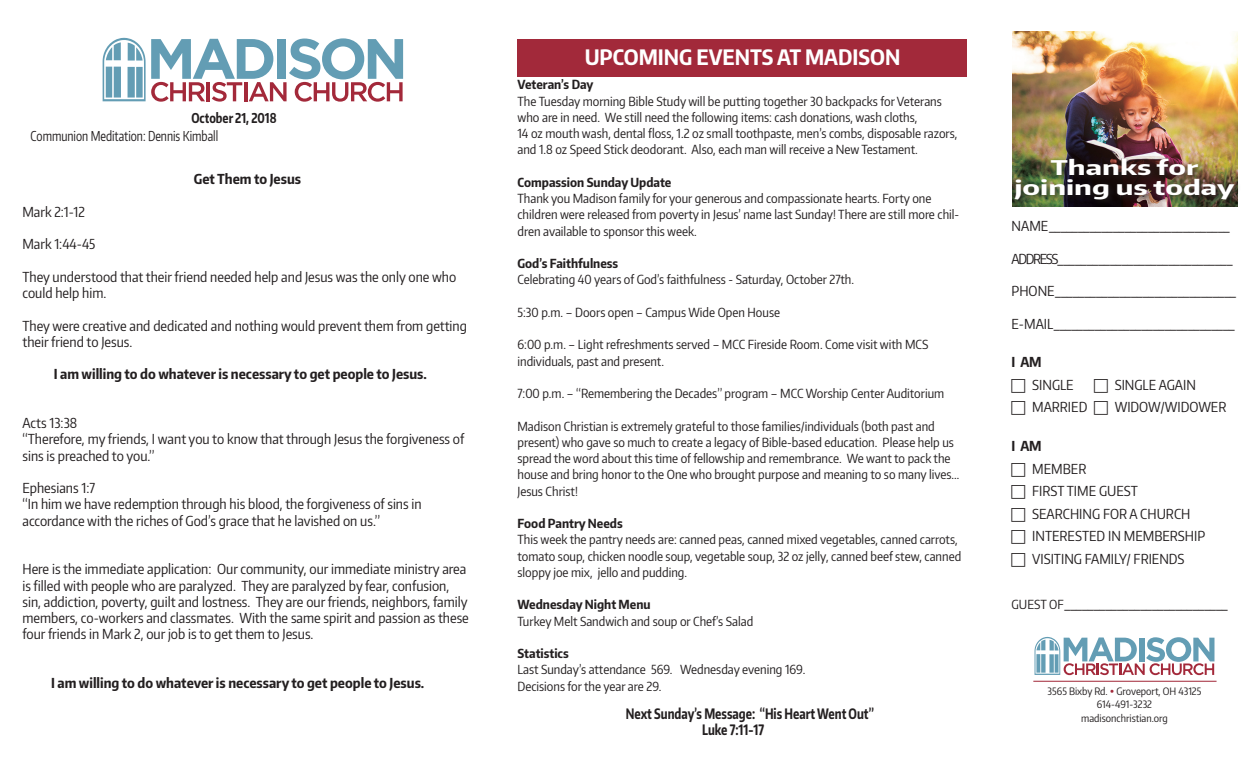
<style>
.page{position:relative;width:1260px;height:765px;background:#fff}
.page>*{position:absolute;margin:0;border:0;box-sizing:border-box;transform-origin:0 0}
.t1{font:700 21.25px "Encode Sans Condensed";color:#fff}
.t2{font:700 20.25px "Encode Sans Condensed";color:#fff;scale:1.54 1}
.t3{font:700 14.38px "Encode Sans Condensed";color:#231f20;scale:.84 1}
.t4{font:13.75px/16.2px "Encode Sans Condensed";color:#231f20}
.t5{font:700 13.75px "Encode Sans Condensed";color:#231f20}
.t6{font:13.75px "Encode Sans Condensed";letter-spacing:-.1em;color:#231f20}
.t7{font:13.62px "Encode Sans Condensed";color:#231f20;scale:.86 1}
.t8{font:700 13.62px "Encode Sans Condensed";color:#231f20;scale:.86 1}
.t9{font:12.5px/16.2px "Encode Sans Condensed";color:#231f20}
.t10{font:700 12.5px "Encode Sans Condensed";color:#231f20}
.t11{font:10.12px "Encode Sans Condensed";color:#231f20}
.s1{font-size:12.5px}
.s2{color:#a2293a}
</style>
<div class="page">
<img style="left:1012px;top:32px;width:226px;height:124px">
<div style="left:1012px;top:156px;width:230px;height:52px;background:#231f20;opacity:.75"></div>
<div style="left:518px;top:39px;width:450px;height:37px;background:#a2293a"></div>
<svg style="left:103px;top:38px;width:300px;height:64px"></svg>
<svg style="left:1035px;top:637px;width:179px;height:38px"></svg>
<hr style="left:1033px;top:681px;width:184px;height:1px;background:#a2293a">
<p class="t8" style="left:191px;top:109px;width:101px">October 21, 2018</p>
<p class="t7" style="left:31px;top:127px;width:220px">Communion Meditation: Dennis Kimball</p>
<p class="t5" style="left:194px;top:170px;width:109px">Get Them to Jesus</p>
<p class="t4" style="left:22px;top:203px;width:64px">Mark 2:1-12</p>
<p class="t4" style="left:22px;top:236px;width:74px">Mark 1:44-45</p>
<p class="t4" style="left:22px;top:268px;width:435px">They understood that their friend needed help and Jesus was the only one who could help him.</p>
<p class="t4" style="left:22px;top:317px;width:446px">They were creative and dedicated and nothing would prevent them from getting their friend to Jesus.</p>
<p class="t5" style="left:54px;top:365px;width:375px">I am willing to do whatever is necessary to get people to Jesus.</p>
<p class="t4" style="left:22px;top:414px;width:56px">Acts 13:38</p>
<p class="t4" style="left:22px;top:431px;width:443px">“Therefore, my friends, I want you to know that through Jesus the forgiveness of sins is preached to you.”</p>
<p class="t4" style="left:22px;top:479px;width:74px">Ephesians 1:7</p>
<p class="t4" style="left:22px;top:496px;width:401px">“In him we have redemption through his blood, the forgiveness of sins in</p>
<p class="t4" style="left:22px;top:512px;width:359px">accordance with the riches of God’s grace that he lavished on us.”</p>
<p class="t4" style="left:22px;top:561px;width:448px">Here is the immediate application: Our community, our immediate ministry area is filled with people who are paralyzed. They are paralyzed by fear, confusion, sin, addiction, poverty, guilt and lostness. They are our friends, neighbors, family members, co-workers and classmates. With the same spirit and passion as these four friends in Mark 2, our job is to get them to Jesus.</p>
<p class="t5" style="left:51px;top:674px;width:375px">I am willing to do whatever is necessary to get people to Jesus.</p>
<p class="t1" style="left:585px;top:43px;width:317px">UPCOMING EVENTS AT MADISON</p>
<p class="t10" style="left:518px;top:76px;width:77px">Veteran’s Day</p>
<p class="t9" style="left:518px;top:92px;width:426px">The Tuesday morning Bible Study will be putting together 30 backpacks for Veterans</p>
<p class="t9" style="left:518px;top:109px;width:401px">who are in need. We still need the following items: cash donations, wash cloths,</p>
<p class="t9" style="left:518px;top:125px;width:442px">14 oz mouth wash, dental floss, 1.2 oz small toothpaste, men’s combs, disposable razors, and 1.8 oz Speed Stick deodorant. Also, each man will receive a New Testament.</p>
<p class="t10" style="left:518px;top:174px;width:155px">Compassion Sunday Update</p>
<p class="t9" style="left:518px;top:190px;width:415px">Thank you Madison family for your generous and compassionate hearts. Forty one</p>
<p class="t9" style="left:518px;top:206px;width:443px">children were released from poverty in Jesus’ name last Sunday! There are still more chil&shy;dren available to sponsor this week.</p>
<p class="t10" style="left:518px;top:255px;width:102px">God’s Faithfulness</p>
<p class="t9" style="left:518px;top:271px;width:338px">Celebrating 40 years of God’s faithfulness - Saturday, October 27th.</p>
<p class="t9" style="left:518px;top:304px;width:264px">5:30 p.m. – Doors open – Campus Wide Open House</p>
<p class="t9" style="left:518px;top:336px;width:412px">6:00 p.m. – Light refreshments served – MCC Fireside Room. Come visit with MCS</p>
<p class="t9" style="left:518px;top:352px;width:148px">individuals, past and present.</p>
<p class="t9" style="left:518px;top:385px;width:428px">7:00 p.m. – “Remembering the Decades” program – MCC Worship Center Auditorium</p>
<p class="t9" style="left:518px;top:417px;width:444px">Madison Christian is extremely grateful to those families/individuals (both past and present) who gave so much to create a legacy of Bible-based education. Please help us spread the word about this time of fellowship and remembrance. We want to pack the house and bring honor to the One who brought purpose and meaning to so many lives… Jesus Christ!</p>
<p class="t10" style="left:518px;top:515px;width:107px">Food Pantry Needs</p>
<p class="t9" style="left:518px;top:531px;width:445px">This week the pantry needs are: canned peas, canned mixed vegetables, canned carrots, tomato soup, chicken noodle soup, vegetable soup, 32 oz jelly, canned beef stew, canned sloppy joe mix, jello and pudding.</p>
<p class="t10" style="left:518px;top:596px;width:135px">Wednesday Night Menu</p>
<p class="t9" style="left:518px;top:612px;width:237px">Turkey Melt Sandwich and soup or Chef’s Salad</p>
<p class="t10" style="left:518px;top:645px;width:53px">Statistics</p>
<p class="t9" style="left:518px;top:661px;width:289px">Last Sunday’s attendance 569. Wednesday evening 169.</p>
<p class="t9" style="left:518px;top:677px;width:146px">Decisions for the year are 29.</p>
<p class="t3" style="left:626px;top:704px;width:297px">Next Sunday’s Message: “His Heart Went Out”</p>
<p class="t3" style="left:702px;top:720px;width:75px">Luke 7:11-17</p>
<p class="t2" style="left:1050px;top:154px;width:98px">Thanks for</p>
<p class="t2" style="left:1014px;top:175px;width:144px">joining us today</p>
<p class="t4" style="left:1012px;top:217px;width:220px">NAME_______________________________</p>
<p class="t6" style="left:1012px;top:249px;width:223px">ADDRESS______________________________</p>
<p class="t4" style="left:1012px;top:282px;width:227px">PHONE_______________________________</p>
<p class="t4" style="left:1012px;top:315px;width:225px">E-MAIL_______________________________</p>
<p class="t5" style="left:1012px;top:353px;width:32px">I AM</p>
<p class="t4" style="left:1032px;top:376px;width:43px">SINGLE</p>
<p class="t4" style="left:1115px;top:376px;width:83px">SINGLE AGAIN</p>
<p class="t4" style="left:1032px;top:399px;width:57px">MARRIED</p>
<p class="t4" style="left:1115px;top:399px;width:113px">WIDOW/WIDOWER</p>
<p class="t5" style="left:1012px;top:437px;width:32px">I AM</p>
<p class="t4" style="left:1032px;top:460px;width:56px">MEMBER</p>
<p class="t4" style="left:1032px;top:482px;width:107px">FIRST TIME GUEST</p>
<p class="t4" style="left:1032px;top:505px;width:160px">SEARCHING FOR A CHURCH</p>
<p class="t4" style="left:1032px;top:527px;width:174px">INTERESTED IN MEMBERSHIP</p>
<p class="t4" style="left:1032px;top:550px;width:154px">VISITING FAMILY/ FRIENDS</p>
<p class="t4" style="left:1012px;top:595px;width:218px"><span class="s1">GUEST OF</span>____________________________</p>
<p class="t11" style="left:1048px;top:685px;width:155px">3565 Bixby Rd. <span class="s2">•</span> Groveport, OH 43125</p>
<p class="t11" style="left:1097px;top:698px;width:57px">614-491-3232</p>
<p class="t11" style="left:1081px;top:711px;width:88px">madisonchristian.org</p>
</div>
